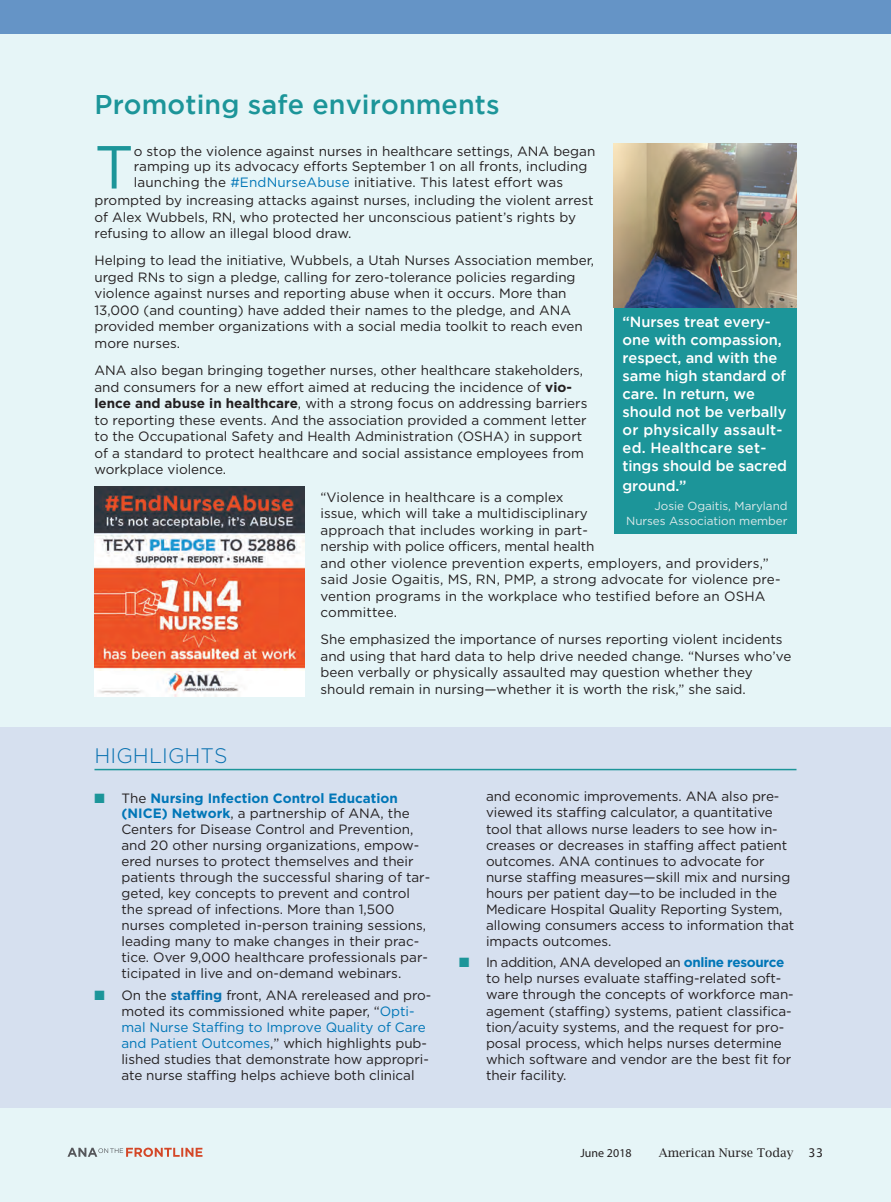
<style>
.page{position:relative;width:891px;height:1202px;background:#e6f5f7}
.page>*{position:absolute;margin:0;border:0;box-sizing:border-box;transform-origin:0 0}
.t1{font:60.6px "Gotham";color:#1c9599}
.t2{font:500 27px "Gotham";letter-spacing:.005em;color:#1c9599}
.t3{font:300 21px "Gotham";letter-spacing:.005em;color:#0871b0}
.t4{font:500 14.7px/18px "Gotham";letter-spacing:-.005em;color:#fff}
.t5{font:13.5px/16.5px "Gotham";color:#231f20}
.t6{font:12px "Lucida Bright";letter-spacing:.005em;color:#231f20}
.t7{font:12px "Myriad Pro";letter-spacing:.005em;color:#231f20}
.t8{font:11.7px/14.2px "Gotham";letter-spacing:-.005em;color:#dce9ea;text-align:right}
.s1{color:#0076b7}
.s2{font-weight:700}
.s3{color:#1c9599}
.s4{font-weight:700;color:#0076b7}
.s5{font-weight:700;color:#0871b0}
.s6{font-family:"Lucida Grande"}
</style>
<div class="page">
<div style="left:0;top:0;width:891px;height:34px;background:#6594c6"></div>
<svg style="left:68px;top:1147px;width:135px;height:9px"></svg>
<div style="left:0;top:727px;width:14px;height:380px;background:#d6e0ef"></div>
<div style="left:14px;top:727px;width:877px;height:380px;background:#d6e0ef"></div>
<hr style="left:94px;top:769px;width:702px;height:1px;background:#1c9599">
<img style="left:94px;top:487px;width:210px;height:209px">
<div style="left:614px;top:308px;width:182px;height:225px;background:#1c9599"></div>
<img style="left:614px;top:144px;width:182px;height:164px">
<h2 class="t2" style="left:94px;top:89px;width:407px">Promoting safe environments</h2>
<h1 class="t1" style="left:94px;top:133px;width:41px">T</h1>
<p class="t5" style="left:134px;top:143px;width:463px;line-height:15.8px">o stop the violence against nurses in healthcare settings, ANA began ramping up its advocacy efforts September 1 on all fronts, including launching the <span class="s1">#EndNurseAbuse</span> initiative. This latest effort was</p>
<p class="t5" style="left:94px;top:192px;width:500px">prompted by increasing attacks against nurses, including the violent arrest of Alex Wubbels, RN, who protected her unconscious patient’s rights by refusing to allow an illegal blood draw.</p>
<p class="t5" style="left:94px;top:252px;width:501px">Helping to lead the initiative, Wubbels, a Utah Nurses Association member, urged RNs to sign a pledge, calling for zero-tolerance policies regarding violence against nurses and reporting abuse when it occurs. More than 13,000 (and counting) have added their names to the pledge, and ANA provided member organizations with a social media toolkit to reach even more nurses.</p>
<p class="t5" style="left:94px;top:362px;width:494px">ANA also began bringing together nurses, other healthcare stakeholders, and consumers for a new effort aimed at reducing the incidence of <span class="s2">vio&shy;lence and abuse in healthcare</span>, with a strong focus on addressing barriers to reporting these events. And the association provided a comment letter to the Occupational Safety and Health Administration (OSHA) in support of a standard to protect healthcare and social assistance employees from workplace violence.</p>
<p class="t5" style="left:321px;top:488px;width:461px">“Violence in healthcare is a complex<br>issue, which will take a multidisciplinary<br>approach that includes working in part-<br>nership with police officers, mental health<br>and other violence prevention experts, employers, and providers,” said Josie Ogaitis, MS, RN, PMP, a strong advocate for violence pre&shy;vention programs in the workplace who testified before an OSHA committee.</p>
<p class="t5" style="left:321px;top:631px;width:472px">She emphasized the importance of nurses reporting violent incidents and using that hard data to help drive needed change. “Nurses who’ve been verbally or physically assaulted may question whether they should remain in nursing—whether it is worth the risk,” she said.</p>
<p class="t4" style="left:623px;top:313px;width:166px">“Nurses treat every&shy;one with compassion, respect, and with the same high standard of care. In return, we should not be verbally or physically assault&shy;ed. Healthcare set&shy;tings should be sacred</p>
<p class="t4" style="left:623px;top:476px;width:65px">ground.”</p>
<p class="t8" style="left:626px;top:499px;width:163px">Josie Ogaitis, Maryland<br>Nurses Association member</p>
<h3 class="t3" style="left:94px;top:744px;width:134px">HIGHLIGHTS</h3>
<p class="t5" style="left:122px;top:790px;width:310px;line-height:15.9px;text-indent:-27px"><span class="s3">■</span> The <span class="s4">Nursing Infection Control Education (NICE) Network</span>, a partnership of ANA, the Centers for Disease Control and Prevention, and 20 other nursing organizations, empow&shy;ered nurses to protect themselves and their patients through the successful sharing of tar&shy;geted, key concepts to prevent and control the spread of infections. More than 1,500 nurses completed in-person training sessions, leading many to make changes in their prac&shy;tice. Over 9,000 healthcare professionals par&shy;ticipated in live and on-demand webinars.</p>
<p class="t5" style="left:122px;top:986px;width:311px;line-height:16px;text-indent:-27px"><span class="s3">■</span> On the <span class="s5">staffing</span> front, ANA rereleased and pro&shy;moted its commissioned white paper, “<span class="s1">Opti&shy;mal Nurse Staffing to Improve Quality of Care and Patient Outcomes</span>,” which highlights pub&shy;lished studies that demonstrate how appropri&shy;ate nurse staffing helps achieve both clinical</p>
<p class="t5" style="left:486px;top:788px;width:310px;line-height:16px">and economic improvements. ANA also pre&shy;viewed its staffing calculator, a quantitative tool that allows nurse leaders to see how in&shy;creases or decreases in staffing affect patient outcomes. ANA continues to advocate for nurse staffing measures—skill mix and nursing hours per patient day—to be included in the Medicare Hospital Quality Reporting System, allowing consumers access to information that impacts outcomes.</p>
<p class="t5" style="left:486px;top:954px;width:309px;line-height:16px;text-indent:-27px"><span class="s3">■</span> In addition, ANA developed an <span class="s4">online resource </span>to help nurses evaluate staffing-related soft&shy;ware through the concepts of workforce man&shy;agement (staffing) systems, patient classifica&shy;tion/acuity systems, and the request for pro&shy;posal process, which helps nurses determine which software and vendor are the best fit for their facility.</p>
<p class="t7" style="left:580px;top:1145px;width:53px">June 2018</p>
<p class="t6" style="left:659px;top:1145px;width:166px">American Nurse Today <span class="s6">33</span></p>
</div>
